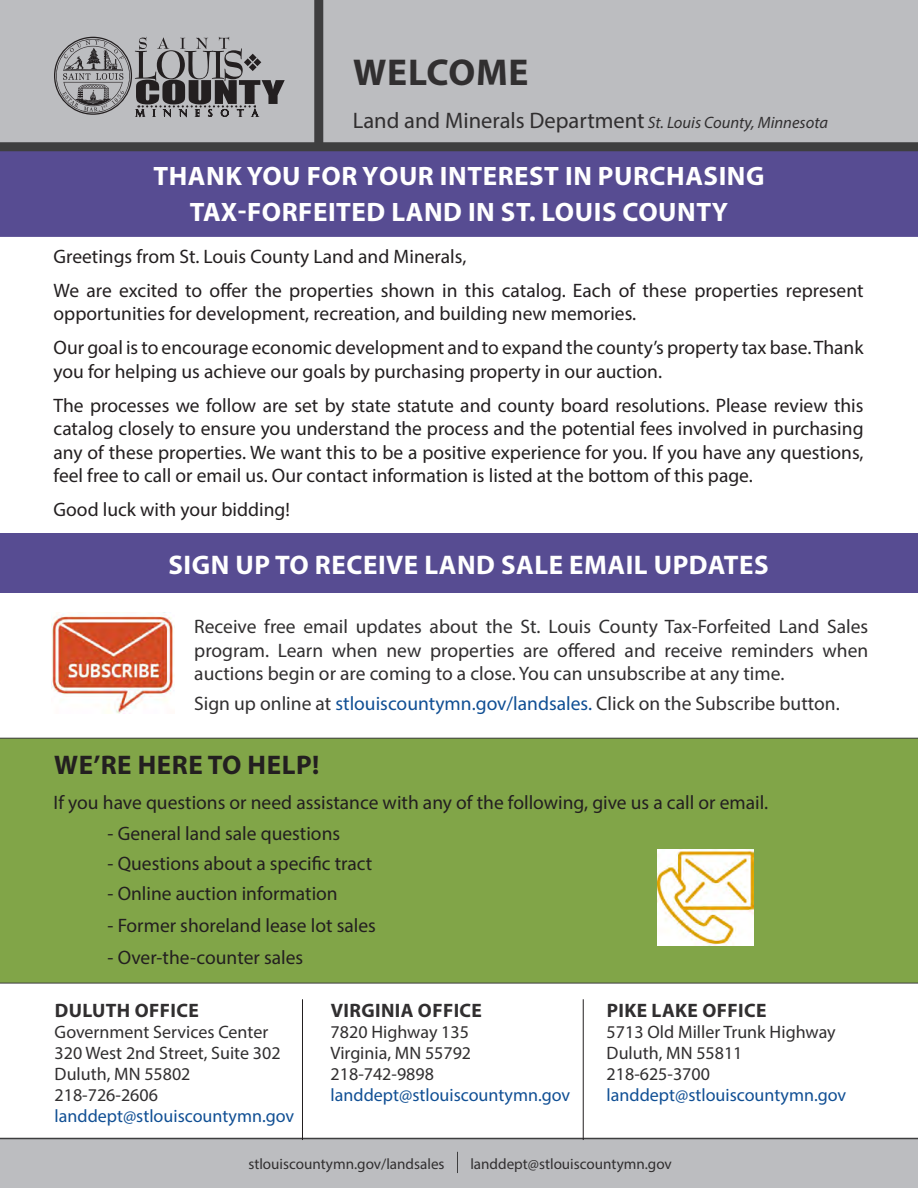
<style>
.page{position:relative;width:918px;height:1188px;background:#fff}
.page>*{position:absolute;margin:0;border:0;box-sizing:border-box;transform-origin:0 0}
.Title_2{font:700 37.5px "Myriad Pro";letter-spacing:.02em;color:#312f30}
.t1{font:700 27px "Myriad Pro";letter-spacing:.02em;color:#fff}
.t2{font:700 27px "Myriad Pro";letter-spacing:.02em;color:#231f20}
.t3{font:700 26.7px/36px "Myriad Pro";letter-spacing:.02em;color:#fff;text-align:center}
.t4{font:22.5px "Myriad Pro";color:#312f30}
.Darren-Main_Body_Text{font:19.5px/23.4px "Myriad Pro";color:#231f20}
.Darren-Main_Body_Text-2{font:19.5px/23.4px "Myriad Pro";color:#312f30;text-align:justify}
.t5{font:700 19.5px "Myriad Pro";letter-spacing:.02em;color:#312f30}
.Darren-Main_Body_Text-3{font:18px "Myriad Pro";color:#312f30}
.Darren-Main_Body_Text-4{font:18px "Myriad Pro";color:#104f94}
.t6{font:15.15px "Myriad Pro";color:#312f30}
.s1{font-style:italic;font-size:16.5px}
.s2{color:#104f94}
</style>
<div class="page">
<div style="left:0;top:738px;width:918px;height:245px;background:#81a548"></div>
<div style="left:0;top:151px;width:918px;height:86px;background:#574c92"></div>
<img style="left:658px;top:850px;width:95px;height:95px">
<div style="left:0;top:1138px;width:918px;height:50px;background:#bcbdc0"></div>
<div style="left:0;top:0;width:918px;height:147px;background:#bcbdc0"></div>
<svg style="left:54px;top:37px;width:231px;height:80px"></svg>
<div style="left:314px;top:0;width:9px;height:147px;background:#3e3e3f"></div>
<div style="left:0;top:142px;width:918px;height:9px;background:#3e3e3f"></div>
<svg style="left:457px;top:1152px;width:1px;height:21px"></svg>
<hr style="left:302px;top:999px;width:1px;height:141px;background:#231f20">
<hr style="left:583px;top:999px;width:1px;height:141px;background:#231f20">
<img style="left:51px;top:612px;width:122px;height:102px">
<div style="left:0;top:534px;width:918px;height:59px;background:#574c92"></div>
<p class="Title_2" style="left:353px;top:48px;width:177px">WELCOME</p>
<p class="t4" style="left:353px;top:106px;width:477px">Land and Minerals Department <span class="s1">St. Louis County, Minnesota</span></p>
<p class="t3" style="left:153px;top:157px;width:613px">THANK YOU FOR YOUR INTEREST IN PURCHASING<br>TAX-FORFEITED LAND IN ST. LOUIS COUNTY</p>
<p class="Darren-Main_Body_Text" style="left:54px;top:244px;width:414px">Greetings from St. Louis County Land and Minerals,</p>
<p class="Darren-Main_Body_Text" style="left:54px;top:278px;width:811px">We are excited to offer the properties shown in this catalog. Each of these properties represent opportunities for development, recreation, and building new memories.</p>
<p class="Darren-Main_Body_Text" style="left:54px;top:336px;width:811px">Our goal is to encourage economic development and to expand the county’s property tax base. Thank you for helping us achieve our goals by purchasing property in our auction.</p>
<p class="Darren-Main_Body_Text" style="left:54px;top:394px;width:812px;text-align:justify">The processes we follow are set by state statute and county board resolutions. Please review this catalog closely to ensure you understand the process and the potential fees involved in purchasing any of these properties. We want this to be a positive experience for you. If you have any questions, feel free to call or email us. Our contact information is listed at the bottom of this page.</p>
<p class="Darren-Main_Body_Text" style="left:54px;top:498px;width:238px">Good luck with your bidding!</p>
<p class="t1" style="left:169px;top:547px;width:602px">SIGN UP TO RECEIVE LAND SALE EMAIL UPDATES</p>
<p class="Darren-Main_Body_Text-2" style="left:194px;top:615px;width:675px">Receive free email updates about the St. Louis County Tax-Forfeited Land Sales program. Learn when new properties are offered and receive reminders when auctions begin or are coming to a close. You can unsubscribe at any time.</p>
<p class="Darren-Main_Body_Text-2" style="left:194px;top:692px;width:647px">Sign up online at <span class="s2">stlouiscountymn.gov/landsales.</span> Click on the Subscribe button.</p>
<p class="t2" style="left:54px;top:747px;width:267px">WE’RE HERE TO HELP!</p>
<p class="Darren-Main_Body_Text" style="left:54px;top:791px;width:716px">If you have questions or need assistance with any of the following, give us a call or email.</p>
<p class="Darren-Main_Body_Text" style="left:108px;top:821px;width:234px">- General land sale questions</p>
<p class="Darren-Main_Body_Text" style="left:108px;top:851px;width:266px">- Questions about a specific tract</p>
<p class="Darren-Main_Body_Text" style="left:108px;top:881px;width:232px">- Online auction information</p>
<p class="Darren-Main_Body_Text" style="left:108px;top:913px;width:270px">- Former shoreland lease lot sales</p>
<p class="Darren-Main_Body_Text" style="left:108px;top:945px;width:197px">- Over-the-counter sales</p>
<p class="t5" style="left:55px;top:998px;width:145px">DULUTH OFFICE</p>
<p class="Darren-Main_Body_Text-3" style="left:55px;top:1021px;width:215px">Government Services Center</p>
<p class="Darren-Main_Body_Text-3" style="left:55px;top:1042px;width:227px">320 West 2nd Street, Suite 302</p>
<p class="Darren-Main_Body_Text-3" style="left:55px;top:1063px;width:137px">Duluth, MN 55802</p>
<p class="Darren-Main_Body_Text-3" style="left:55px;top:1084px;width:105px">218-726-2606</p>
<p class="Darren-Main_Body_Text-4" style="left:55px;top:1105px;width:241px">landdept@stlouiscountymn.gov</p>
<p class="t5" style="left:331px;top:997px;width:153px">VIRGINIA OFFICE</p>
<p class="Darren-Main_Body_Text-3" style="left:331px;top:1021px;width:140px">7820 Highway 135</p>
<p class="Darren-Main_Body_Text-3" style="left:331px;top:1042px;width:142px">Virginia, MN 55792</p>
<p class="Darren-Main_Body_Text-3" style="left:331px;top:1063px;width:105px">218-742-9898</p>
<p class="Darren-Main_Body_Text-4" style="left:331px;top:1084px;width:241px">landdept@stlouiscountymn.gov</p>
<p class="t5" style="left:607px;top:997px;width:161px">PIKE LAKE OFFICE</p>
<p class="Darren-Main_Body_Text-3" style="left:607px;top:1021px;width:231px">5713 Old Miller Trunk Highway</p>
<p class="Darren-Main_Body_Text-3" style="left:607px;top:1042px;width:137px">Duluth, MN 55811</p>
<p class="Darren-Main_Body_Text-3" style="left:607px;top:1063px;width:105px">218-625-3700</p>
<p class="Darren-Main_Body_Text-4" style="left:607px;top:1084px;width:241px">landdept@stlouiscountymn.gov</p>
<p class="t6" style="left:248px;top:1155px;width:198px">stlouiscountymn.gov/landsales</p>
<p class="t6" style="left:470px;top:1155px;width:203px">landdept@stlouiscountymn.gov</p>
</div>
